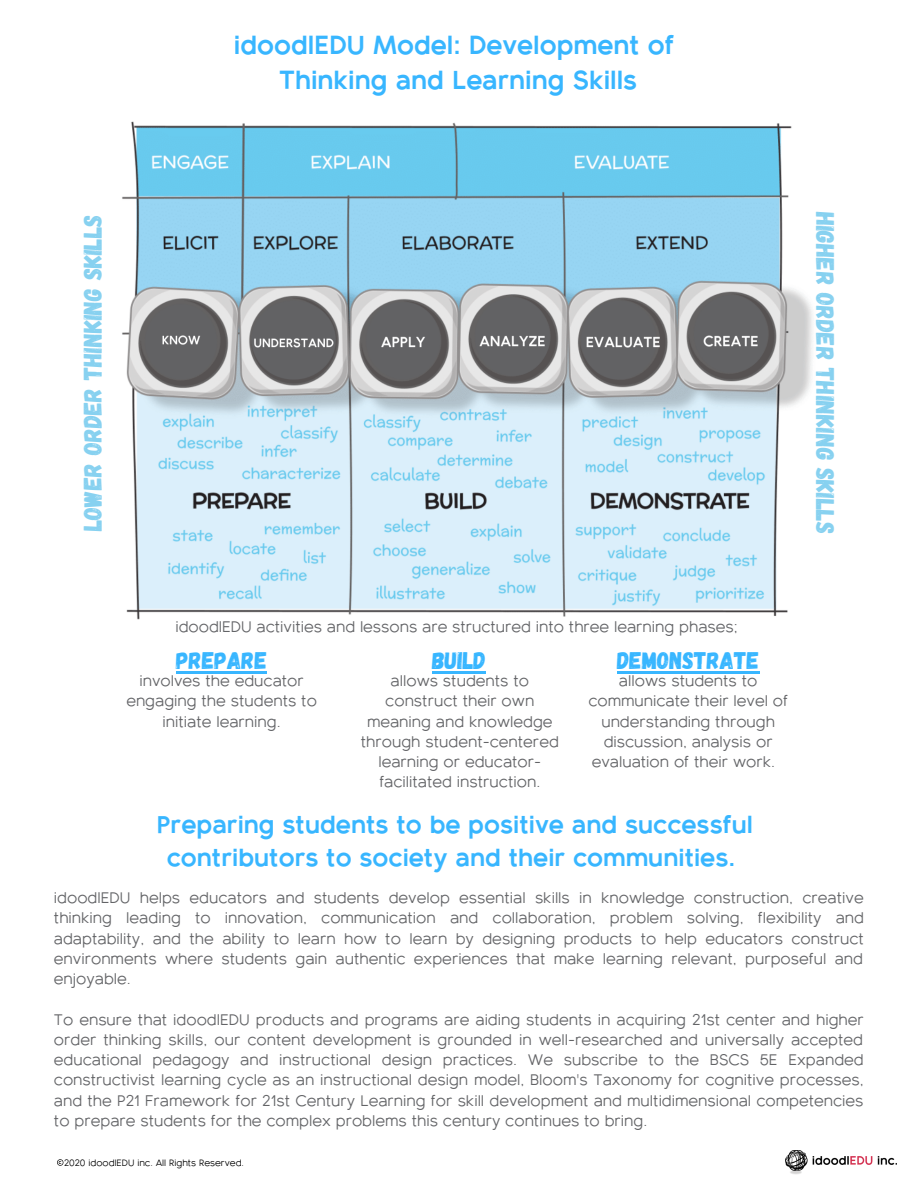
<style>
.page{position:relative;width:918px;height:1188px;background:#fff}
.page>*{position:absolute;margin:0;border:0;box-sizing:border-box;transform-origin:0 0}
.t1{font:700 25.5px/35px "Bambino New";color:#38b6ff;text-align:center}
.t2{font:25.5px "Gagalin";letter-spacing:-.01em;color:#87d1f0}
.t3{font:700 24px/32.7px "Bambino New";color:#38b6ff;text-align:center}
.t4{font:24px "Gagalin";color:#38b6ff}
.t5{font:15px/20.2px "Bambino New";color:#636467;text-align:justify}
.t6{font:9px "Bambino New";color:#000}
</style>
<div class="page">
<img style="left:122px;top:121px;width:691px;height:553px">
<img style="left:786px;top:1150px;width:111px;height:24px">
<hr style="left:176px;top:671px;width:91px;height:2px;background:#38b6ff">
<hr style="left:432px;top:671px;width:54px;height:2px;background:#38b6ff">
<hr style="left:617px;top:671px;width:142px;height:2px;background:#38b6ff">
<svg style="left:57px;top:1159px;width:6px;height:7px"></svg>
<h1 class="t1" style="left:234px;top:29px;width:442px">idoodlEDU Model: Development of<br>Thinking and Learning Skills</h1>
<h1 class="t2" style="left:76px;top:531px;width:319px;rotate:-90deg">LOWER ORDER THINKING SKILLS</h1>
<h1 class="t2" style="left:842px;top:212px;width:324px;rotate:90deg">HIGHER ORDER THINKING SKILLS</h1>
<p class="t5" style="left:175px;top:617px;width:564px">idoodlEDU activities and lessons are structured into three learning phases;</p>
<h2 class="t4" style="left:176px;top:645px;width:92px">PREPARE</h2>
<h2 class="t4" style="left:432px;top:645px;width:55px">BUILD</h2>
<h2 class="t4" style="left:617px;top:645px;width:144px">DEMONSTRATE</h2>
<p class="t5" style="left:126px;top:672px;width:192px;text-align:center">involves the educator engaging the students to initiate learning.</p>
<p class="t5" style="left:361px;top:672px;width:200px;text-align:center">allows students to construct their own meaning and knowledge through student-centered learning or educator&shy;facilitated instruction.</p>
<p class="t5" style="left:619px;top:672px;width:140px">allows students to</p>
<p class="t5" style="left:588px;top:692px;width:201px">communicate their level of</p>
<p class="t5" style="left:601px;top:712px;width:175px">understanding through</p>
<p class="t5" style="left:604px;top:732px;width:170px">discussion, analysis or</p>
<p class="t5" style="left:592px;top:753px;width:185px">evaluation of their work.</p>
<h2 class="t3" style="left:157px;top:810px;width:598px">Preparing students to be positive and successful contributors to society and their communities.</h2>
<p class="t5" style="left:54px;top:888px;width:812px">idoodlEDU helps educators and students develop essential skills in knowledge construction, creative thinking leading to innovation, communication and collaboration, problem solving, flexibility and adaptability, and the ability to learn how to learn by designing products to help educators construct environments where students gain authentic experiences that make learning relevant, purposeful and enjoyable.</p>
<p class="t5" style="left:54px;top:1010px;width:811px">To ensure that idoodlEDU products and programs are aiding students in acquiring 21st center and higher order thinking skills, our content development is grounded in well-researched and universally accepted educational pedagogy and instructional design practices. We subscribe to the BSCS 5E Expanded constructivist learning cycle as an instructional design model, Bloom's Taxonomy for cognitive processes, and the P21 Framework for 21st Century Learning for skill development and multidimensional competencies to prepare students for the complex problems this century continues to bring.</p>
<p class="t6" style="left:64px;top:1157px;width:181px">2020 idoodlEDU inc. All Rights Reserved.</p>
</div>
